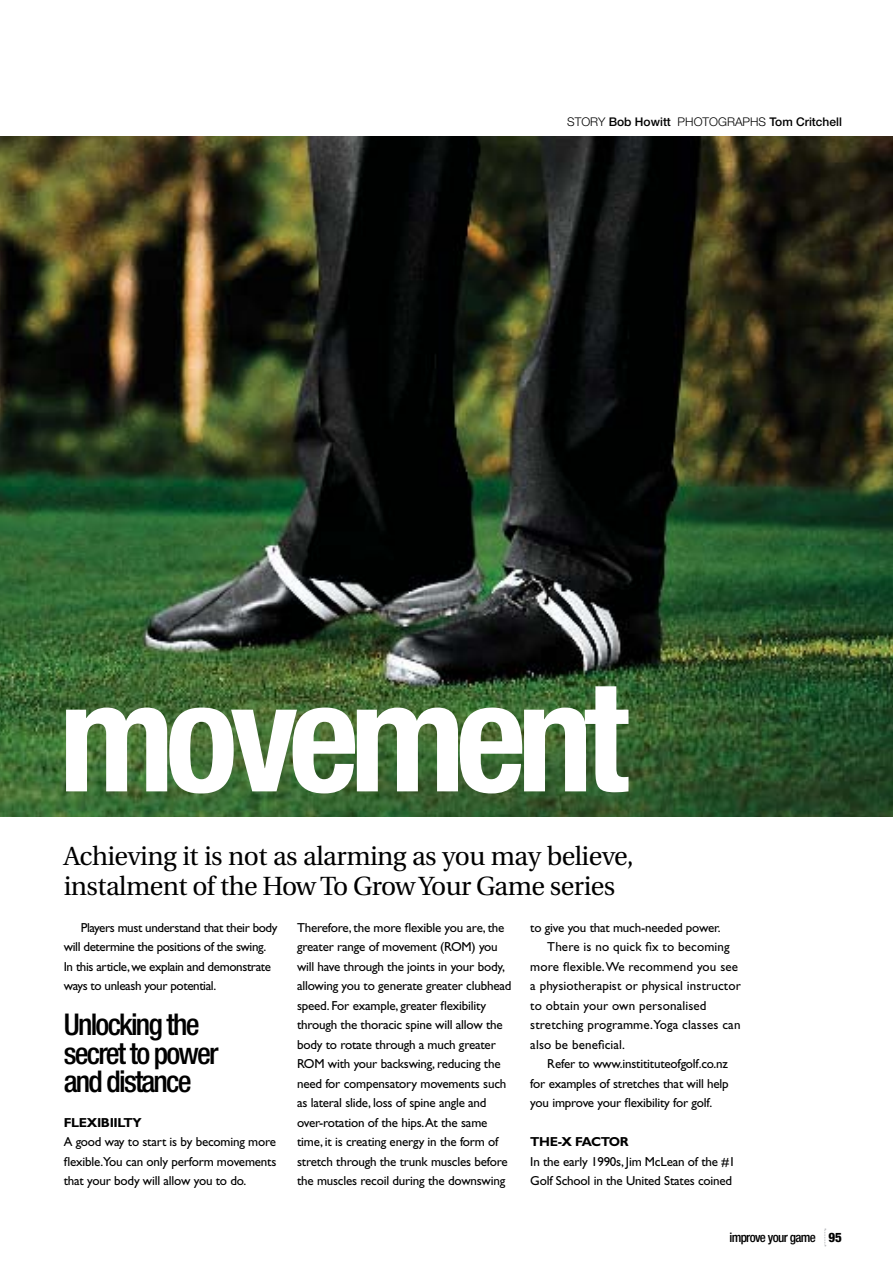
<style>
.page{position:relative;width:893px;height:1263px;background:#fff}
.page>*{position:absolute;margin:0;border:0;box-sizing:border-box;transform-origin:0 0}
.t1{font:700 condensed 151.8px "Helvetica Neue LT";letter-spacing:-.06em;color:#fff}
.t2{font:500 condensed 30px/28.5px "Helvetica Neue LT";letter-spacing:-.06em;color:#000}
.t3{font:26.25px/30px "Utopia";letter-spacing:-.02em;color:#000}
.t4{font:13.05px/19.5px "Gill Sans";letter-spacing:-.015em;color:#000}
.t5{font:13.05px "Gill Sans";letter-spacing:.01em;color:#000}
.t6{font:700 13.05px "Gill Sans";letter-spacing:-.03em;color:#000}
.t7{font:500 condensed 13.05px "Helvetica Neue LT";letter-spacing:-.05em;color:#000}
.t8{font:300 12px "Helvetica Neue LT";color:#000}
.t9{font:500 12px "Helvetica Neue LT";color:#000}
.s1{font-weight:500}
.s2{font-weight:300}
.s3{font-weight:800}
</style>
<div class="page">
<svg style="left:824px;top:1229px;width:2px;height:17px"></svg>
<img style="left:0;top:136px;width:893px;height:680px">
<p class="t8" style="left:567px;top:114px;width:136px">Story <span class="s1">Bob Howitt</span> PHOTO</p>
<p class="t9" style="left:718px;top:115px;width:125px"><span class="s2">GRAPHS</span> Tom Critchell</p>
<h1 class="t1" style="left:59px;top:645px;width:571px">movement</h1>
<h3 class="t3" style="left:64px;top:842px;width:571px">Achieving it is not as alarming as you may believe, instalment of the How To Grow Your Game series</h3>
<p class="t4" style="left:64px;top:917px;width:215px;text-indent:17px">Players must understand that their body will determine the positions of the swing.<br>In this article, we explain and demonstrate ways to unleash your potential.</p>
<h2 class="t2" style="left:64px;top:1010px;width:156px">Unlocking the secret to power and distance</h2>
<p class="t6" style="left:64px;top:1114px;width:80px">FLEXIBIILTY</p>
<p class="t4" style="left:64px;top:1132px;width:214px;text-align:justify">A good way to start is by becoming more flexible.You can only perform movements that your body will allow you to do.</p>
<p class="t4" style="left:297px;top:917px;width:216px">Therefore, the more flexible you are, the greater range of movement (ROM) you will have through the joints in your body, allowing you to generate greater clubhead speed. For example, greater flexibility through the thoracic spine will allow the body to rotate through a much greater ROM with your backswing, reducing the need for compensatory movements such as lateral slide, loss of spine angle and over-rotation of the hips.At the same time, it is creating energy in the form of stretch through the trunk muscles before the muscles recoil during the downswing</p>
<p class="t4" style="left:530px;top:917px;width:192px">to give you that much-needed power.</p>
<p class="t5" style="left:547px;top:939px;width:184px">There is no quick fix to becoming</p>
<p class="t5" style="left:530px;top:959px;width:209px">more flexible. We recommend you see</p>
<p class="t5" style="left:530px;top:978px;width:212px">a physiotherapist or physical instructor</p>
<p class="t5" style="left:530px;top:998px;width:178px">to obtain your own personalised</p>
<p class="t5" style="left:530px;top:1017px;width:212px">stretching programme.Yoga classes can</p>
<p class="t5" style="left:530px;top:1037px;width:96px">also be beneficial.</p>
<p class="t4" style="left:547px;top:1054px;width:182px">Refer to www.institituteofgolf.co.nz</p>
<p class="t4" style="left:530px;top:1073px;width:200px">for examples of stretches that will help</p>
<p class="t4" style="left:530px;top:1093px;width:184px">you improve your flexibility for golf.</p>
<p class="t6" style="left:530px;top:1134px;width:100px">THE-X FACTOR</p>
<p class="t4" style="left:530px;top:1151px;width:206px">In the early 1990s, Jim McLean of the #1<br>Golf School in the United States coined</p>
<p class="t7" style="left:729px;top:1229px;width:114px">improve your game <span class="s3">95</span></p>
</div>
